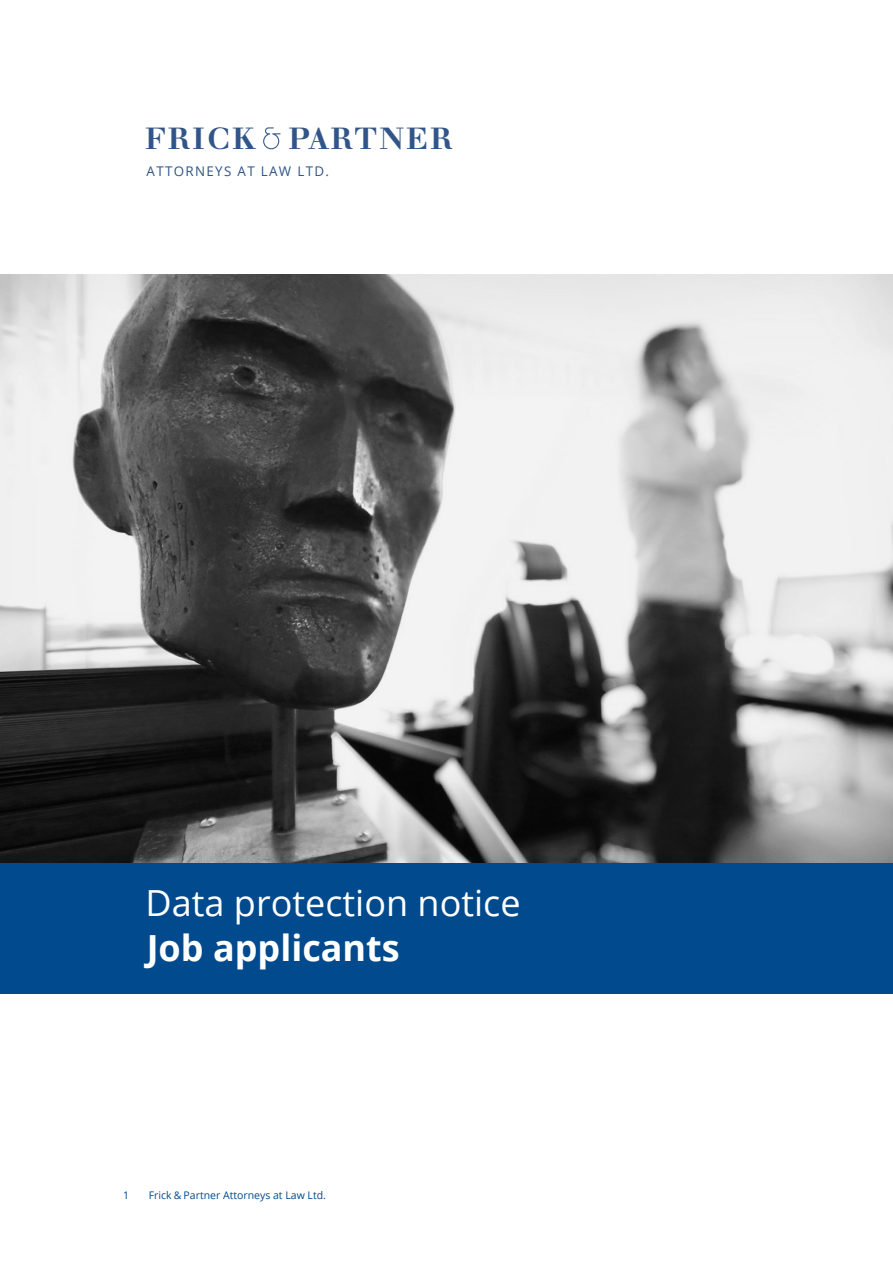
<style>
.page{position:relative;width:893px;height:1263px;background:#fff}
.page>*{position:absolute;margin:0;border:0;box-sizing:border-box;transform-origin:0 0}
.t1{font:36px "Open Sans";color:#fff}
.t2{font:700 36px "Open Sans";color:#fff}
.t3{font:700 29.85px "Walbaum";letter-spacing:.075em;color:#315588}
.t4{font:13.35px "Open Sans";letter-spacing:.1em;color:#315588}
.t5{font:10.5px "Open Sans";color:#004a8d}
</style>
<div class="page">
<svg style="left:263px;top:127px;width:17px;height:22px"></svg>
<img style="left:0;top:275px;width:893px;height:588px">
<div style="left:0;top:863px;width:893px;height:130px;background:#004a8d"></div>
<h2 class="t3" style="left:145px;top:120px;width:309px">FRICK PARTNER</h2>
<p class="t4" style="left:147px;top:162px;width:184px">ATTORNEYS AT LAW LTD.</p>
<h1 class="t1" style="left:146px;top:878px;width:376px">Data protection notice</h1>
<h1 class="t2" style="left:147px;top:922px;width:255px">Job applicants</h1>
<p class="t5" style="left:123px;top:1188px;width:8px">1</p>
<p class="t5" style="left:149px;top:1188px;width:179px">Frick &amp; Partner Attorneys at Law Ltd.</p>
</div>
